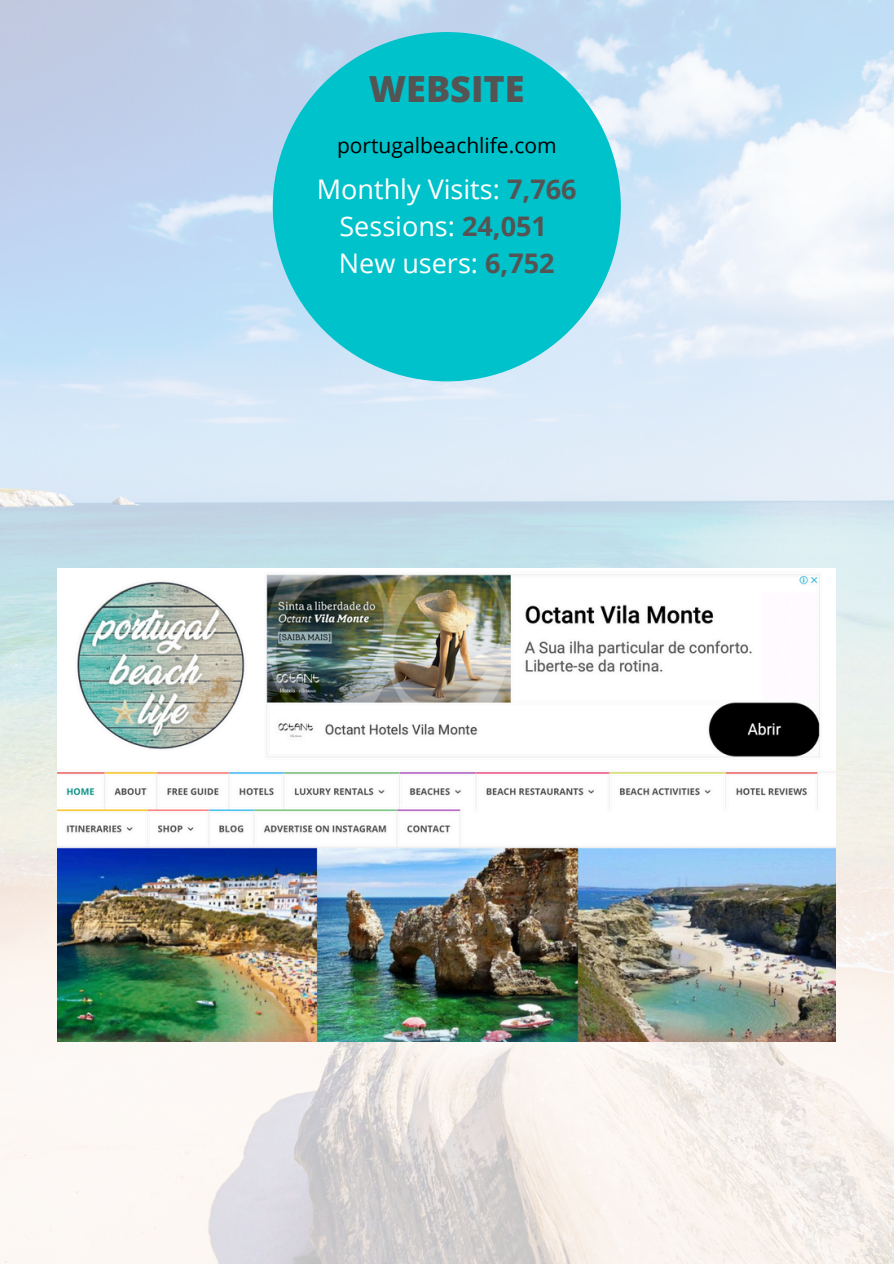
<style>
.page{position:relative;width:894px;height:1264px;background:#fff}
.page>*{position:absolute;margin:0;border:0;box-sizing:border-box;transform-origin:0 0}
.t1{font:800 36px "Open Sans";color:#545454}
.t2{font:27px/37.2px "Open Sans";color:#fff;text-align:center}
.t3{font:21px "Open Sans";color:#000}
.s1{font-weight:700;color:#545454}
</style>
<div class="page">
<img style="left:0;top:0;width:893px;height:1263px">
<div style="left:273px;top:32px;width:347px;height:349px;background:#00c2cb;border-radius:50%"></div>
<img style="left:58px;top:568px;width:777px;height:473px">
<h1 class="t1" style="left:369px;top:63px;width:157px">WEBSITE</h1>
<h2 class="t3" style="left:337px;top:131px;width:221px">portugalbeachlife.com</h2>
<p class="t2" style="left:317px;top:170px;width:261px">Monthly Visits: <span class="s1">7,766<br></span>Sessions: <span class="s1">24,051<br></span>New users: <span class="s1">6,752</span></p>
</div>
